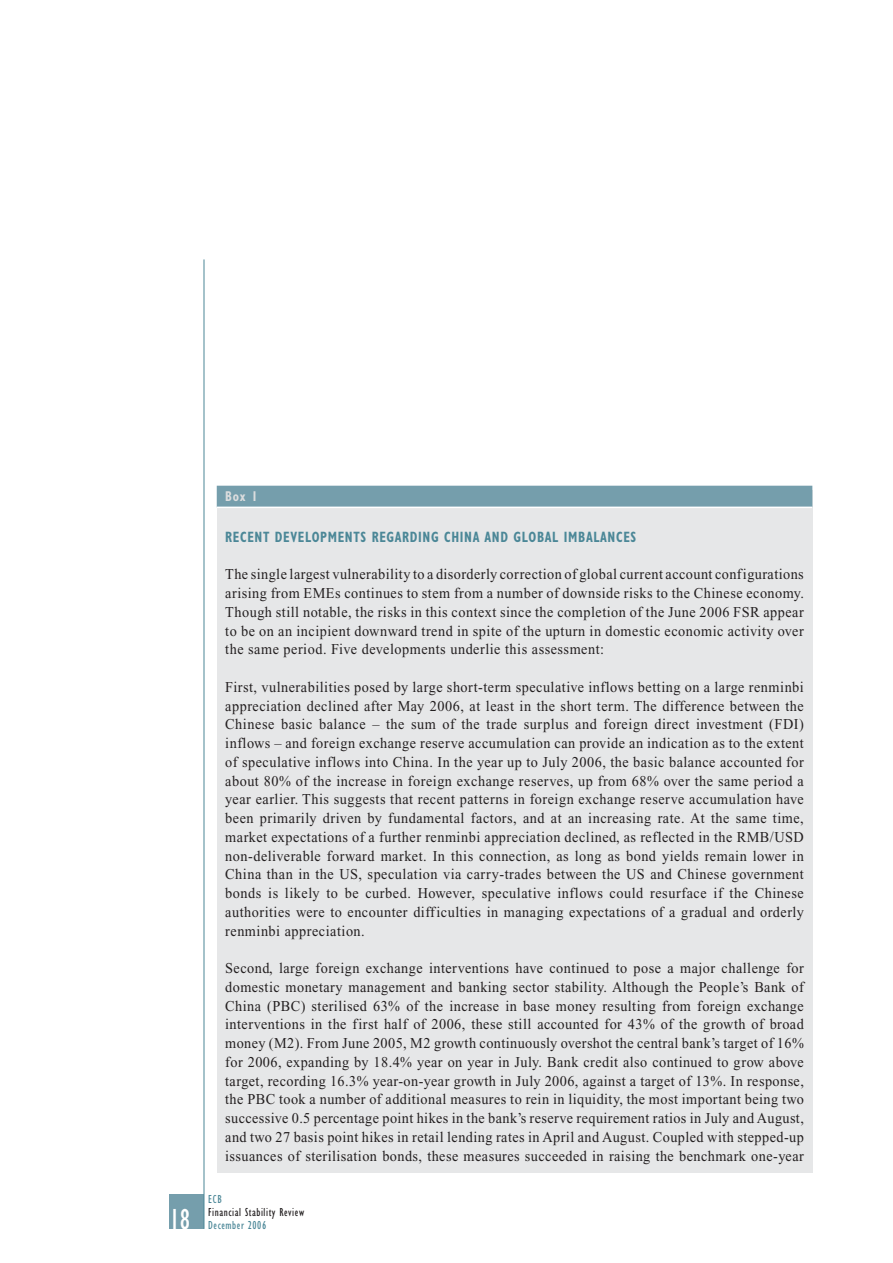
<style>
.page{position:relative;width:893px;height:1263px;background:#fff}
.page>*{position:absolute;margin:0;border:0;box-sizing:border-box;transform-origin:0 0}
.t1{font:condensed 30px "Gill Sans";color:#fff;scale:.95 1}
.t2{font:15px/18.8px "Times New Roman";letter-spacing:.035em;color:#231f20;text-align:justify;scale:.95 1}
.t3{font:700 condensed 15px "Gill Sans";letter-spacing:.05em;color:#4b8797;scale:.85 1}
.t4{font:700 condensed 14.25px "Gill Sans";color:#dcddde;scale:.85 1}
.t5{font:condensed 12px "Gill Sans";letter-spacing:.05em;color:#231f20;scale:.95 1}
.t6{font:condensed 12px "Gill Sans";letter-spacing:.05em;color:#4b8797;scale:.95 1}
</style>
<div class="page">
<div style="left:170px;top:1195px;width:34px;height:34px;background:#759eac"></div>
<hr style="left:204px;top:259px;width:1px;height:970px;background:#4b8797">
<div style="left:217px;top:490px;width:595px;height:683px;background:#e6e7e8"></div>
<div style="left:217px;top:486px;width:595px;height:21px;background:#759eac"></div>
<hr style="left:217px;top:507px;width:595px;height:1px;background:#fff">
<h1 class="t1" style="left:169px;top:1208px;width:23px">18</h1>
<p class="t4" style="left:225px;top:491px;width:40px">Box 1</p>
<p class="t3" style="left:225px;top:532px;width:485px">RECENT DEVELOPMENTS REGARDING CHINA AND GLOBAL IMBALANCES</p>
<p class="t2" style="left:225px;top:566px;width:610px">The single largest vulnerability to a disorderly correction of global current account configurations arising from EMEs continues to stem from a number of downside risks to the Chinese economy.<br>Though still notable, the risks in this context since the completion of the June 2006 FSR appear to be on an incipient downward trend in spite of the upturn in domestic economic activity over the same period. Five developments underlie this assessment:</p>
<p class="t2" style="left:225px;top:679px;width:610px">First, vulnerabilities posed by large short-term speculative inflows betting on a large renminbi appreciation declined after May 2006, at least in the short term. The difference between the Chinese basic balance – the sum of the trade surplus and foreign direct investment (FDI) inflows – and foreign exchange reserve accumulation can provide an indication as to the extent of speculative inflows into China. In the year up to July 2006, the basic balance accounted for about 80% of the increase in foreign exchange reserves, up from 68% over the same period a year earlier. This suggests that recent patterns in foreign exchange reserve accumulation have been primarily driven by fundamental factors, and at an increasing rate. At the same time, market expectations of a further renminbi appreciation declined, as reflected in the RMB/USD non-deliverable forward market. In this connection, as long as bond yields remain lower in China than in the US, speculation via carry-trades between the US and Chinese government bonds is likely to be curbed. However, speculative inflows could resurface if the Chinese authorities were to encounter difficulties in managing expectations of a gradual and orderly renminbi appreciation.</p>
<p class="t2" style="left:225px;top:960px;width:610px">Second, large foreign exchange interventions have continued to pose a major challenge for domestic monetary management and banking sector stability. Although the People’s Bank of China (PBC) sterilised 63% of the increase in base money resulting from foreign exchange interventions in the first half of 2006, these still accounted for 43% of the growth of broad money (M2). From June 2005, M2 growth continuously overshot the central bank’s target of 16% for 2006, expanding by 18.4% year on year in July. Bank credit also continued to grow above target, recording 16.3% year-on-year growth in July 2006, against a target of 13%. In response, the PBC took a number of additional measures to rein in liquidity, the most important being two successive 0.5 percentage point hikes in the bank’s reserve requirement ratios in July and August, and two 27 basis point hikes in retail lending rates in April and August. Coupled with stepped-up issuances of sterilisation bonds, these measures succeeded in raising the benchmark one-year</p>
<p class="t6" style="left:208px;top:1195px;width:16px">ECB</p>
<p class="t5" style="left:208px;top:1208px;width:102px">Financial Stability Review</p>
<p class="t6" style="left:208px;top:1221px;width:62px">December 2006</p>
</div>
